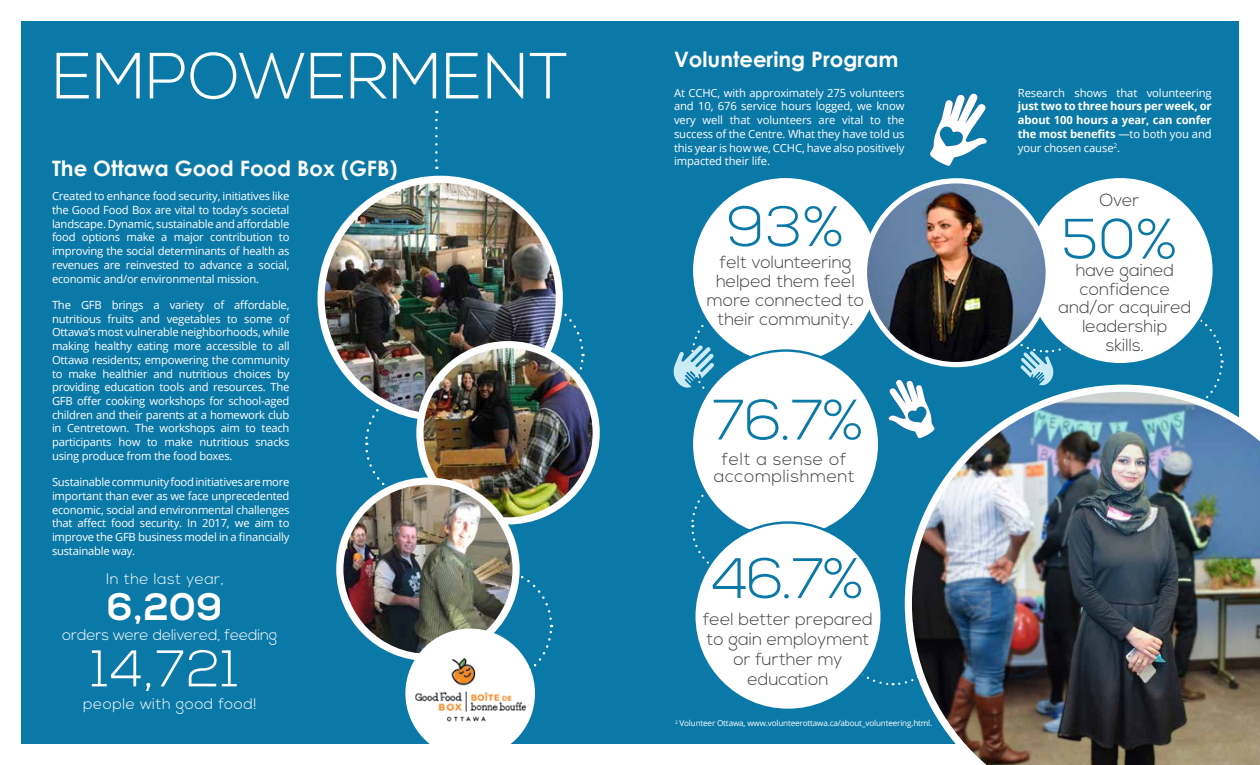
<style>
.page{position:relative;width:1260px;height:765px;background:#fff}
.page>*{position:absolute;margin:0;border:0;box-sizing:border-box;transform-origin:0 0}
.t1{font:300 65.12px "Nexa";color:#fff}
.t2{font:300 56.88px "Nexa";color:#0b79a7}
.t3{font:300 51.38px "Nexa";color:#fff}
.t4{font:700 38.12px "Nexa";color:#fff}
.t5{font:700 21.25px "Century Gothic";color:#fff}
.t6{font:300 17.5px/18.8px "Nexa";color:#414042;text-align:center}
.t7{font:300 17.5px/16.9px "Nexa";letter-spacing:.03em;color:#414042;text-align:center}
.t8{font:300 15.38px "Nexa";letter-spacing:.03em;color:#fff}
.t9{font:300 15.38px "Nexa";color:#fff}
.t10{font:11.25px/13.8px "Open Sans";letter-spacing:-.02em;color:#fff;text-align:justify}
.t11{font:700 11.25px/13.8px "Open Sans";letter-spacing:-.01em;color:#fff;text-align:justify}
.t12{font:8.12px "Open Sans";letter-spacing:-.02em;color:#fff}
.s1{font-weight:400}
</style>
<div class="page">
<div style="left:21px;top:21px;width:1218px;height:723px;background:#0b79a7"></div>
<svg style="left:691px;top:494px;width:18px;height:70px"></svg>
<svg style="left:1200px;top:319px;width:24px;height:63px"></svg>
<svg style="left:862px;top:673px;width:43px;height:13px"></svg>
<div style="left:692px;top:177px;width:187px;height:187px;background:#fff;border-radius:50%"></div>
<div style="left:1026px;top:177px;width:188px;height:187px;background:#fff;border-radius:50%"></div>
<svg style="left:930px;top:94px;width:57px;height:72px"></svg>
<svg style="left:888px;top:380px;width:26px;height:48px"></svg>
<svg style="left:993px;top:316px;width:107px;height:69px"></svg>
<svg style="left:364px;top:310px;width:221px;height:192px"></svg>
<svg style="left:490px;top:575px;width:64px;height:110px"></svg>
<img style="left:321px;top:179px;width:238px;height:238px;border-radius:119px">
<div style="left:318px;top:176px;width:245px;height:245px;border:7px solid #fff;border-radius:50%"></div>
<img style="left:420px;top:345px;width:176px;height:176px;border-radius:88px">
<div style="left:416px;top:341px;width:184px;height:183px;border:7px solid #fff;border-radius:50%"></div>
<img style="left:340px;top:481px;width:176px;height:176px;border-radius:88px">
<div style="left:336px;top:478px;width:184px;height:183px;border:7px solid #fff;border-radius:50%"></div>
<div style="left:409px;top:632px;width:122px;height:123px;background:#fff;border-radius:50%"></div>
<img style="left:409px;top:651px;width:121px;height:77px">
<div style="left:405px;top:629px;width:130px;height:129px;border:7px solid #fff;border-radius:50%"></div>
<svg style="left:435px;top:120px;width:3px;height:49px"></svg>
<div style="left:692px;top:351px;width:187px;height:187px;background:#fff;border-radius:50%"></div>
<div style="left:694px;top:523px;width:188px;height:187px;background:#fff;border-radius:50%"></div>
<svg style="left:673px;top:303px;width:123px;height:107px"></svg>
<img style="left:905px;top:385px;width:355px;height:380px">
<img style="left:864px;top:181px;width:184px;height:184px;border-radius:92px">
<div style="left:862px;top:178px;width:189px;height:189px;border:5px solid #fff;border-radius:50%"></div>
<h1 class="t1" style="left:52px;top:39px;width:518px">EMPOWERMENT</h1>
<h3 class="t5" style="left:52px;top:155px;width:347px">The Ottawa Good Food Box (GFB)</h3>
<p class="t10" style="left:52px;top:189px;width:239px">Created to enhance food security, initiatives like the Good Food Box are vital to today’s societal landscape. Dynamic, sustainable and affordable food options make a major contribution to improving the social determinants of health as revenues are reinvested to advance a social, economic and/or environmental mission.</p>
<p class="t10" style="left:52px;top:298px;width:239px">The GFB brings a variety of affordable, nutritious fruits and vegetables to some of Ottawa’s most vulnerable neighborhoods, while making healthy eating more accessible to all Ottawa residents; empowering the community to make healthier and nutritious choices by providing education tools and resources. The GFB offer cooking workshops for school-aged children and their parents at a homework club in Centretown. The workshops aim to teach participants how to make nutritious snacks using produce from the food boxes.</p>
<p class="t10" style="left:52px;top:475px;width:239px">Sustainable community food initiatives are more important than ever as we face unprecedented economic, social and environmental challenges that affect food security. In 2017, we aim to improve the GFB business model in a financially sustainable way.</p>
<h3 class="t8" style="left:106px;top:569px;width:119px">In the last year,</h3>
<h3 class="t4" style="left:108px;top:585px;width:117px">6,209</h3>
<h3 class="t3" style="left:92px;top:639px;width:148px">14,721</h3>
<h3 class="t9" style="left:62px;top:626px;width:217px">orders were delivered, feeding</h3>
<h3 class="t8" style="left:83px;top:694px;width:175px">people with good food!</h3>
<h3 class="t5" style="left:674px;top:46px;width:226px">Volunteering Program</h3>
<p class="t10" style="left:674px;top:85px;width:232px">At CCHC, with approximately 275 volunteers and 10, 676 service hours logged, we know very well that volunteers are vital to the success of the Centre. What they have told us this year is how we, CCHC, have also positively impacted their life.</p>
<p class="t10" style="left:1018px;top:85px;width:195px">Research shows that volunteering</p>
<p class="t11" style="left:1018px;top:99px;width:195px">just two to three hours per week, or about 100 hours a year, can confer the most benefits <span class="s1">—to both you and your chosen cause</span><sup>2</sup><span class="s1">.</span></p>
<h3 class="t6" style="left:1099px;top:192px;width:42px">Over</h3>
<h2 class="t2" style="left:727px;top:194px;width:119px">93%</h2>
<h2 class="t2" style="left:1062px;top:206px;width:117px">50%</h2>
<h3 class="t6" style="left:707px;top:254px;width:159px">felt volunteering helped them feel more connected to their community.</h3>
<h3 class="t6" style="left:1059px;top:261px;width:134px">have gained confidence and/or acquired leadership<br>skills.</h3>
<h2 class="t2" style="left:712px;top:387px;width:154px">76.7%</h2>
<h3 class="t7" style="left:714px;top:452px;width:142px">felt a sense of accomplishment</h3>
<h2 class="t2" style="left:712px;top:546px;width:154px">46.7%</h2>
<h3 class="t6" style="left:703px;top:610px;width:171px;line-height:20px">feel better prepared to gain employment or further my education</h3>
<p class="t12" style="left:675px;top:718px;width:259px"><sup>2</sup> Volunteer Ottawa, www.volunteerottawa.ca/about_volunteering.html.</p>
</div>
